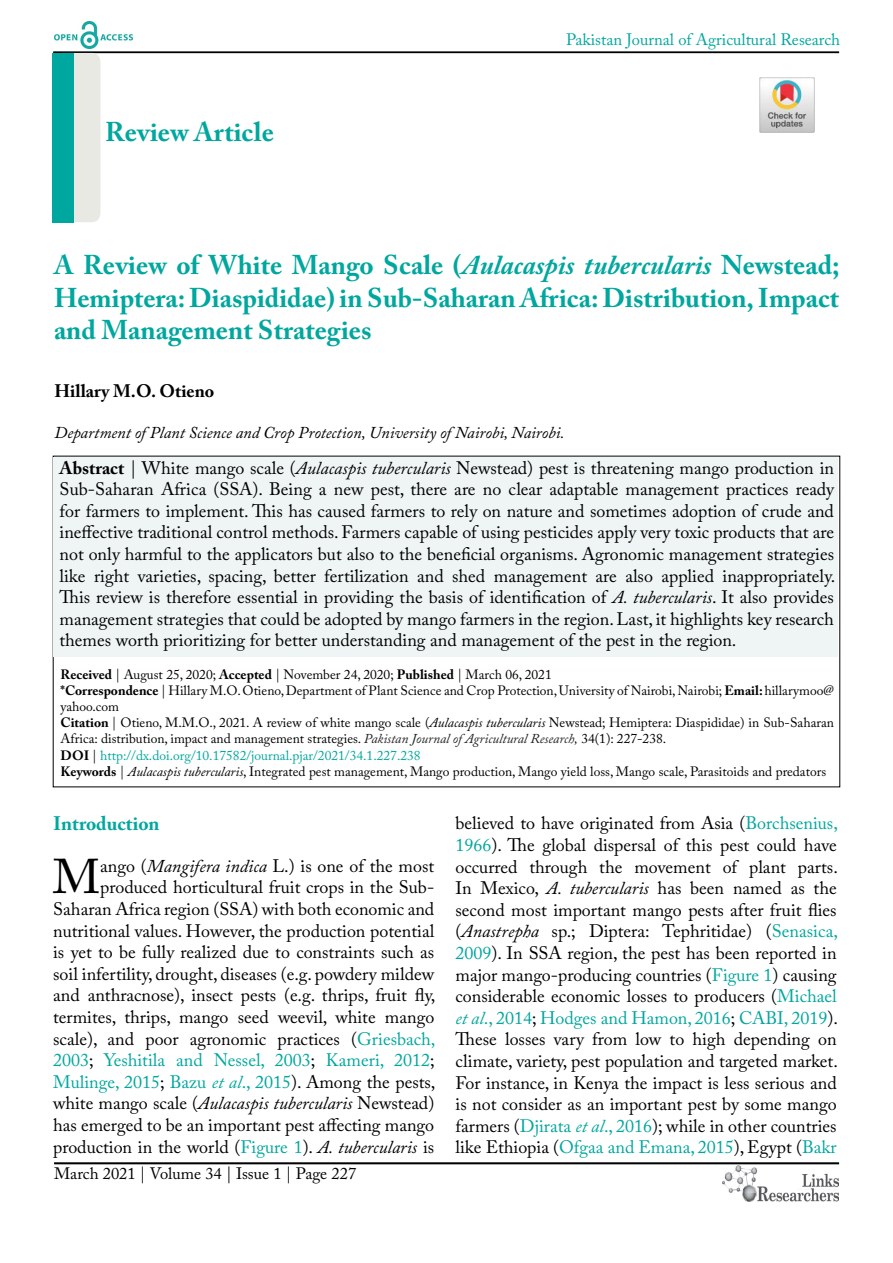
<style>
.page{position:relative;width:893px;height:1263px;background:#fff}
.page>*{position:absolute;margin:0;border:0;box-sizing:border-box;transform-origin:0 0}
.t1{font:48.45px "Adobe Caslon Pro";color:#000}
.t2{font:700 27px/32.4px "Adobe Caslon Pro";color:#00a79e;text-align:justify}
.t3{font:700 19.5px "Adobe Caslon Pro";color:#00a79e}
.t4{font:18px/21.6px "Adobe Caslon Pro";color:#000;text-align:justify}
.t5{font:700 18px "Adobe Caslon Pro";color:#000}
.t6{font:italic 16.5px "Adobe Caslon Pro";color:#000}
.t7{font:16.5px "Adobe Caslon Pro";color:#00a79e}
.t8{font:16.5px "Adobe Caslon Pro";color:#000}
.t9{font:13.5px/16.2px "Adobe Caslon Pro";color:#000}
.s1{font-style:italic}
.s2{font-weight:700}
.s3{font-style:italic;color:#222}
.s4{color:#00a79e}
.s5{font-style:italic;color:#00a79e}
</style>
<div class="page">
<hr style="left:53px;top:51px;width:786px;height:2px;background:#000">
<hr style="left:54px;top:1162px;width:785px;height:2px;background:#000">
<img style="left:722px;top:1166px;width:117px;height:36px">
<img style="left:54px;top:22px;width:78px;height:27px">
<div style="left:54px;top:53px;width:46px;height:169px;background:#e9e9e4;border-radius:9px"></div>
<div style="left:53px;top:53px;width:21px;height:169px;background:#00a79e"></div>
<div style="left:54px;top:457px;width:784px;height:200px;background:#eef5f4"></div>
<img style="left:759px;top:77px;width:55px;height:56px">
<h2 class="t2" style="left:105px;top:116px;width:170px">Review Article</h2>
<p class="t7" style="left:566px;top:30px;width:276px">Pakistan Journal of Agricultural Research</p>
<h2 class="t2" style="left:54px;top:249px;width:787px">A Review of White Mango Scale (<span class="s1">Aulacaspis tubercularis</span> Newstead; Hemiptera: Diaspididae) in Sub-Saharan Africa: Distribution, Impact and Management Strategies</h2>
<p class="t5" style="left:55px;top:380px;width:161px">Hillary M.O. Otieno</p>
<p class="t6" style="left:55px;top:423px;width:512px">Department of Plant Science and Crop Protection, University of Nairobi, Nairobi.</p>
<p class="t4" style="left:60px;top:456px;width:777px"><span class="s2">Abstract</span> | White mango scale (<span class="s1">Aulacaspis tubercularis</span> Newstead) pest is threatening mango production in Sub-Saharan Africa (SSA). Being a new pest, there are no clear adaptable management practices ready for farmers to implement. This has caused farmers to rely on nature and sometimes adoption of crude and ineffective traditional control methods. Farmers capable of using pesticides apply very toxic products that are not only harmful to the applicators but also to the beneficial organisms. Agronomic management strategies like right varieties, spacing, better fertilization and shed management are also applied inappropriately.<br>This review is therefore essential in providing the basis of identification of <span class="s1">A. tubercularis</span>. It also provides management strategies that could be adopted by mango farmers in the region. Last, it highlights key research themes worth prioritizing for better understanding and management of the pest in the region.</p>
<p class="t9" style="left:61px;top:666px;width:775px"><span class="s2">Received</span> | August 25, 2020; <span class="s2">Accepted</span> | November 24, 2020; <span class="s2">Published</span> | March 06, 2021<br><span class="s2">*Correspondence</span> | Hillary M.O. Otieno, Department of Plant Science and Crop Protection, University of Nairobi, Nairobi; <span class="s2">Email:</span> hillarymoo@ yahoo.com<br><span class="s2">Citation</span> | Otieno, M.M.O., 2021. A review of white mango scale (<span class="s1">Aulacaspis tubercularis</span> Newstead; Hemiptera: Diaspididae) in Sub-Saharan Africa: distribution, impact and management strategies. <span class="s3">Pakistan Journal of Agricultural Research</span><span class="s1">,</span> 34(1): 227-238.<br><span class="s2">DOI</span> | <span class="s4">http://dx.doi.org/10.17582/journal.pjar/2021/34.1.227.238<br></span><span class="s2">Keywords</span> | <span class="s1">Aulacaspis tubercularis</span>, Integrated pest management, Mango production, Mango yield loss, Mango scale, Parasitoids and predators</p>
<p class="t3" style="left:53px;top:812px;width:108px">Introduction</p>
<h1 class="t1" style="left:53px;top:848px;width:49px">M</h1>
<p class="t4" style="left:53px;top:855px;width:384px;text-align:right">ango (<span class="s1">Mangifera indica</span> L.) is one of the most produced horticultural fruit crops in the Sub-Saharan Africa region (SSA) with both economic and nutritional values. However, the production potential is yet to be fully realized due to constraints such as soil infertility, drought, diseases (e.g. powdery mildew and anthracnose), insect pests (e.g. thrips, fruit fly, termites, thrips, mango seed weevil, white mango scale), and poor agronomic practices (<span class="s4">Griesbach, 2003</span>; <span class="s4">Yeshitila and Nessel, 2003</span>; <span class="s4">Kameri, 2012</span>; <span class="s4">Mulinge, 2015</span>; <span class="s4">Bazu</span> <span class="s5">et al</span><span class="s4">., 2015</span>). Among the pests, white mango scale (<span class="s1">Aulacaspis tubercularis</span> Newstead) has emerged to be an important pest affecting mango production in the world (<span class="s4">Figure 1</span>). <span class="s1">A. tubercularis</span> is</p>
<p class="t8" style="left:54px;top:1164px;width:304px">March 2021 | Volume 34 | Issue 1 | Page 227</p>
<p class="t4" style="left:456px;top:812px;width:384px">believed to have originated from Asia (<span class="s4">Borchsenius, 1966</span>). The global dispersal of this pest could have occurred through the movement of plant parts.<br>In Mexico, <span class="s1">A. tubercularis</span> has been named as the second most important mango pests after fruit flies (<span class="s1">Anastrepha</span> sp.; Diptera: Tephritidae) (<span class="s4">Senasica, 2009</span>). In SSA region, the pest has been reported in major mango-producing countries (<span class="s4">Figure 1</span>) causing considerable economic losses to producers (<span class="s4">Michael </span><span class="s5">et al</span><span class="s4">., 2014</span>; <span class="s4">Hodges and Hamon, 2016</span>; <span class="s4">CABI, 2019</span>).<br>These losses vary from low to high depending on climate, variety, pest population and targeted market.<br>For instance, in Kenya the impact is less serious and is not consider as an important pest by some mango farmers (<span class="s4">Djirata</span> <span class="s5">et al</span><span class="s4">., 2016</span>); while in other countries like Ethiopia (<span class="s4">Ofgaa and Emana, 2015</span>), Egypt (<span class="s4">Bakr</span></p>
</div>
